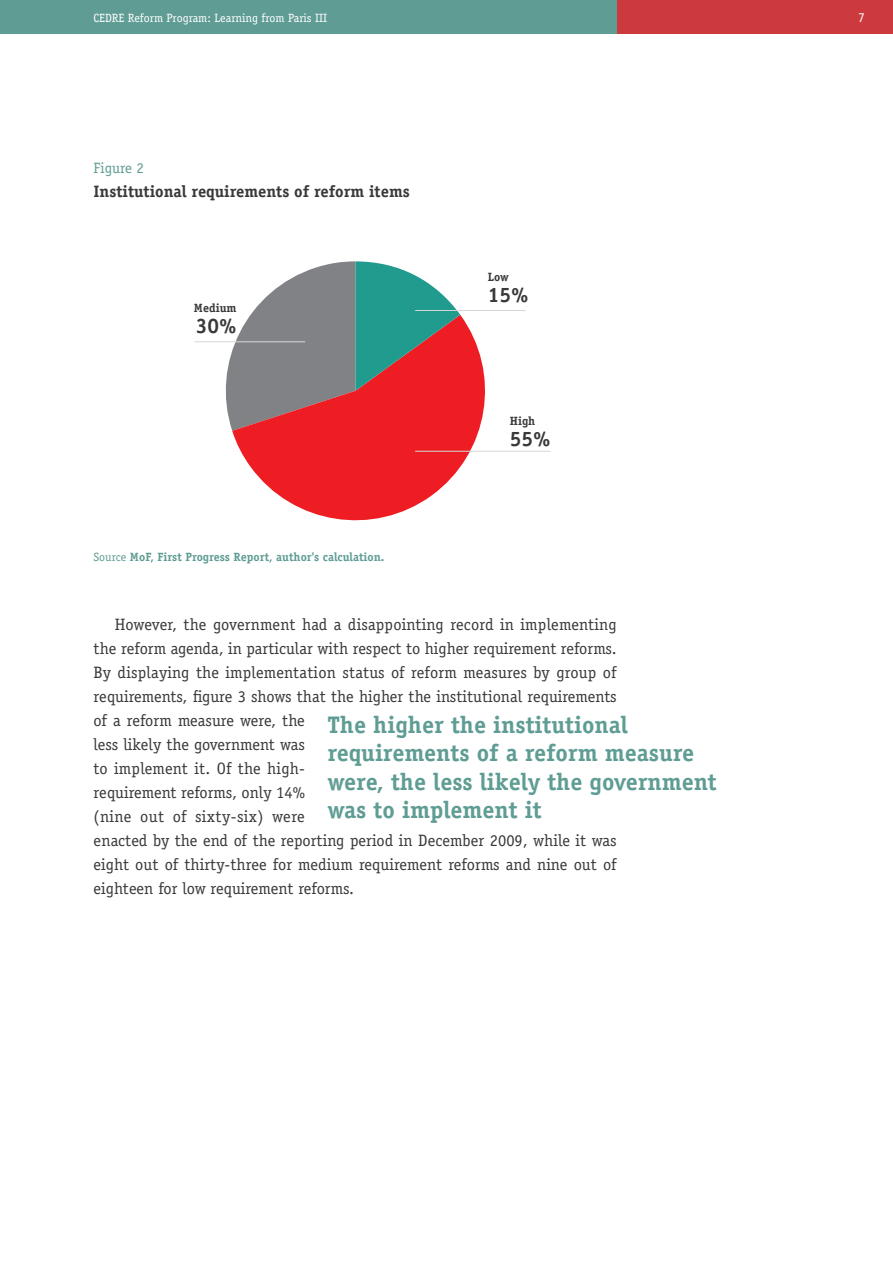
<style>
.page{position:relative;width:893px;height:1263px;background:#fff}
.page>*{position:absolute;margin:0;border:0;box-sizing:border-box;transform-origin:0 0}
.t1{font:700 24px/28.5px "Officina Serif Std";color:#5f9d94}
.t2{font:700 21px "Officina Serif Std";color:#39383a}
.t3{font:16.5px/24px "Officina Serif Std";color:#39383a}
.t4{font:700 16.5px "Officina Serif Std";color:#39383a}
.t5{font:15px "Officina Serif Std";color:#5f9d94}
.t6{font:13.5px "Officina Serif Std";color:#fff}
.t7{font:700 12px "Officina Serif Std";color:#5f9d94}
.t8{font:12px "Officina Serif Std";color:#fff}
.t9{font:700 12px "Officina Serif Std";color:#39383a}
.s1{font-weight:400}
</style>
<div class="page">
<div style="left:617px;top:0;width:276px;height:34px;background:#cc3a3d"></div>
<div style="left:0;top:0;width:617px;height:34px;background:#5f9d94"></div>
<svg style="left:232px;top:315px;width:253px;height:205px;fill:#ee1d23"></svg>
<svg style="left:226px;top:261px;width:234px;height:170px;background:#9c7c7c"></svg>
<hr style="left:195px;top:341px;width:110px;height:1px;background:#d7d7d7">
<hr style="left:415px;top:451px;width:136px;height:1px;background:#d7d7d7">
<hr style="left:415px;top:310px;width:111px;height:1px;background:#d7d7d7">
<p class="t8" style="left:94px;top:11px;width:235px">CEDRE Reform Program: Learning from Paris III</p>
<p class="t6" style="left:858px;top:10px;width:8px">7</p>
<p class="t5" style="left:94px;top:159px;width:52px">Figure 2</p>
<p class="t4" style="left:94px;top:186px;width:318px">Institutional requirements of reform items</p>
<p class="t9" style="left:194px;top:303px;width:44px">Medium</p>
<p class="t2" style="left:196px;top:318px;width:42px">30%</p>
<p class="t7" style="left:94px;top:553px;width:292px"><span class="s1">Source</span> MoF, First Progress Report, author's calculation.</p>
<p class="t9" style="left:488px;top:273px;width:23px">Low</p>
<p class="t2" style="left:488px;top:287px;width:42px">15%</p>
<p class="t9" style="left:510px;top:416px;width:27px">High</p>
<p class="t2" style="left:510px;top:431px;width:42px">55%</p>
<p class="t3" style="left:94px;top:612px;width:524px;text-indent:21px">However, the government had a disappointing record in implementing the reform agenda, in particular with respect to higher requirement reforms.<br>By displaying the implementation status of reform measures by group of requirements, figure 3 shows that the higher the institutional requirements of a reform measure were, the<br>less likely the government was<br>to implement it. Of the high-<br>requirement reforms, only 14%<br>(nine out of sixty-six) were<br>enacted by the end of the reporting period in December 2009, while it was eight out of thirty-three for medium requirement reforms and nine out of eighteen for low requirement reforms.</p>
<h1 class="t1" style="left:327px;top:712px;width:391px">The higher the institutional requirements of a reform measure were, the less likely the government was to implement it</h1>
</div>
